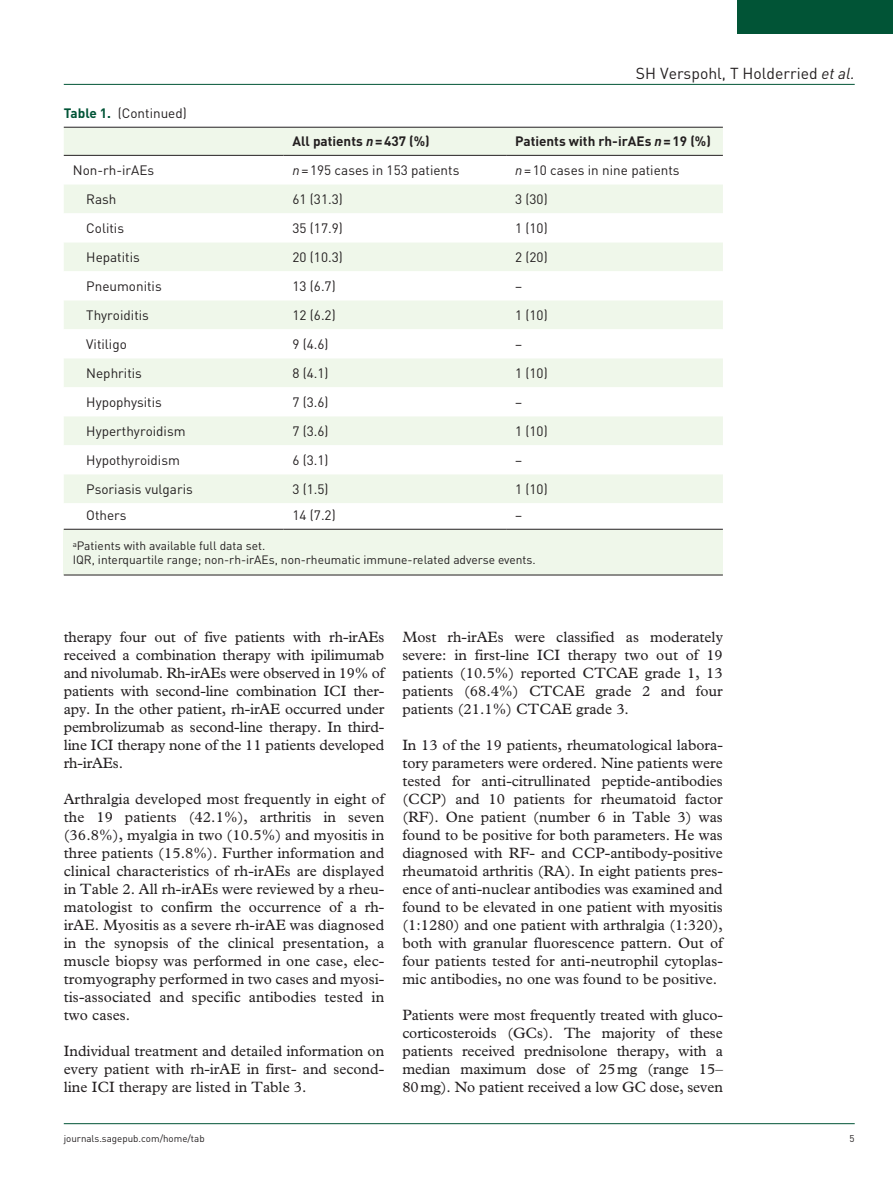
<style>
.page{position:relative;width:893px;height:1191px;background:#fff}
.page>*{position:absolute;margin:0;border:0;box-sizing:border-box;transform-origin:0 0}
.t1{font:15.75px "DIN";color:#231f20}
.t2{font:15px/18px "Plantin Std";color:#231f20;text-align:justify}
.t3{font:13.5px "DIN";color:#231f20}
.t4{font:700 13.5px "DIN";color:#231f20}
.t5{font:12px/14.2px "DIN";color:#231f20}
.t6{font:9.75px "DIN";color:#231f20}
.s1{font-weight:700;color:#015436}
.s2{font-style:italic}
</style>
<div class="page">
<hr style="left:64px;top:84px;width:791px;height:1px;background:#015436">
<hr style="left:64px;top:1123px;width:791px;height:1px;background:#015436">
<div style="left:738px;top:0;width:155px;height:34px;background:#015436"></div>
<div style="left:64px;top:529px;width:659px;height:46px;background:#eff7ea"></div>
<hr style="left:64px;top:574px;width:659px;height:1px;background:#231f20">
<div style="left:64px;top:128px;width:659px;height:27px;background:#eff7ea"></div>
<svg style="left:64px;top:185px;width:659px;height:344px"></svg>
<hr style="left:64px;top:155px;width:219px;height:1px;background:#231f20">
<hr style="left:283px;top:155px;width:223px;height:1px;background:#231f20">
<hr style="left:506px;top:155px;width:217px;height:1px;background:#231f20">
<hr style="left:64px;top:529px;width:219px;height:1px;background:#231f20">
<hr style="left:283px;top:529px;width:223px;height:1px;background:#231f20">
<hr style="left:506px;top:529px;width:217px;height:1px;background:#231f20">
<hr style="left:64px;top:127px;width:659px;height:1px;background:#231f20">
<p class="t3" style="left:64px;top:105px;width:125px"><span class="s1">Table 1.</span> (Continued)</p>
<p class="t1" style="left:636px;top:63px;width:220px">SH Verspohl, T Holderried <span class="s2">et al.</span></p>
<p class="t4" style="left:292px;top:133px;width:139px">All patients <span class="s2">n</span>=437 (%)</p>
<p class="t4" style="left:515px;top:133px;width:197px">Patients with rh-irAEs <span class="s2">n</span>=19 (%)</p>
<p class="t3" style="left:73px;top:162px;width:83px">Non-rh-irAEs</p>
<p class="t3" style="left:292px;top:162px;width:168px"><span class="s2">n</span>=195 cases in 153 patients</p>
<p class="t3" style="left:515px;top:162px;width:166px"><span class="s2">n</span>=10 cases in nine patients</p>
<p class="t3" style="left:86px;top:191px;width:32px">Rash</p>
<p class="t3" style="left:292px;top:191px;width:52px">61 (31.3)</p>
<p class="t3" style="left:515px;top:191px;width:34px">3 (30)</p>
<p class="t3" style="left:86px;top:220px;width:39px">Colitis</p>
<p class="t3" style="left:292px;top:220px;width:52px">35 (17.9)</p>
<p class="t3" style="left:515px;top:220px;width:34px">1 (10)</p>
<p class="t3" style="left:86px;top:249px;width:55px">Hepatitis</p>
<p class="t3" style="left:292px;top:249px;width:52px">20 (10.3)</p>
<p class="t3" style="left:515px;top:249px;width:34px">2 (20)</p>
<p class="t3" style="left:86px;top:278px;width:77px">Pneumonitis</p>
<p class="t3" style="left:292px;top:278px;width:45px">13 (6.7)</p>
<p class="t3" style="left:515px;top:278px;width:9px">−</p>
<p class="t3" style="left:86px;top:307px;width:64px">Thyroiditis</p>
<p class="t3" style="left:292px;top:307px;width:45px">12 (6.2)</p>
<p class="t3" style="left:515px;top:307px;width:34px">1 (10)</p>
<p class="t3" style="left:86px;top:336px;width:42px">Vitiligo</p>
<p class="t3" style="left:292px;top:336px;width:38px">9 (4.6)</p>
<p class="t3" style="left:515px;top:336px;width:9px">−</p>
<p class="t3" style="left:86px;top:365px;width:57px">Nephritis</p>
<p class="t3" style="left:292px;top:365px;width:38px">8 (4.1)</p>
<p class="t3" style="left:515px;top:365px;width:34px">1 (10)</p>
<p class="t3" style="left:86px;top:394px;width:77px">Hypophysitis</p>
<p class="t3" style="left:292px;top:394px;width:38px">7 (3.6)</p>
<p class="t3" style="left:515px;top:394px;width:9px">−</p>
<p class="t3" style="left:86px;top:423px;width:101px">Hyperthyroidism</p>
<p class="t3" style="left:292px;top:423px;width:38px">7 (3.6)</p>
<p class="t3" style="left:515px;top:423px;width:34px">1 (10)</p>
<p class="t3" style="left:86px;top:452px;width:95px">Hypothyroidism</p>
<p class="t3" style="left:292px;top:452px;width:38px">6 (3.1)</p>
<p class="t3" style="left:515px;top:452px;width:9px">−</p>
<p class="t3" style="left:86px;top:481px;width:108px">Psoriasis vulgaris</p>
<p class="t3" style="left:292px;top:481px;width:38px">3 (1.5)</p>
<p class="t3" style="left:515px;top:481px;width:34px">1 (10)</p>
<p class="t3" style="left:86px;top:507px;width:42px">Others</p>
<p class="t3" style="left:292px;top:507px;width:45px">14 (7.2)</p>
<p class="t3" style="left:515px;top:507px;width:9px">−</p>
<p class="t5" style="left:73px;top:538px;width:464px"><sup>a</sup>Patients with available full data set.<br>IQR, interquartile range; non-rh-irAEs, non-rheumatic immune-related adverse events.</p>
<p class="t2" style="left:64px;top:628px;width:322px">therapy four out of five patients with rh-irAEs received a combination therapy with ipilimumab and nivolumab. Rh-irAEs were observed in 19% of patients with second-line combination ICI ther&shy;apy. In the other patient, rh-irAE occurred under pembrolizumab as second-line therapy. In third&shy;line ICI therapy none of the 11 patients developed rh-irAEs.</p>
<p class="t2" style="left:64px;top:790px;width:322px">Arthralgia developed most frequently in eight of the 19 patients (42.1%), arthritis in seven (36.8%), myalgia in two (10.5%) and myositis in three patients (15.8%). Further information and clinical characteristics of rh-irAEs are displayed in Table 2. All rh-irAEs were reviewed by a rheu&shy;matologist to confirm the occurrence of a rh&shy;irAE. Myositis as a severe rh-irAE was diagnosed in the synopsis of the clinical presentation, a muscle biopsy was performed in one case, elec&shy;tromyography performed in two cases and myosi&shy;tis-associated and specific antibodies tested in two cases.</p>
<p class="t2" style="left:64px;top:1042px;width:322px">Individual treatment and detailed information on every patient with rh-irAE in first- and second&shy;line ICI therapy are listed in Table 3.</p>
<p class="t2" style="left:402px;top:628px;width:322px">Most rh-irAEs were classified as moderately severe: in first-line ICI therapy two out of 19 patients (10.5%) reported CTCAE grade 1, 13 patients (68.4%) CTCAE grade 2 and four patients (21.1%) CTCAE grade 3.</p>
<p class="t2" style="left:402px;top:736px;width:322px">In 13 of the 19 patients, rheumatological labora&shy;tory parameters were ordered. Nine patients were tested for anti-citrullinated peptide-antibodies (CCP) and 10 patients for rheumatoid factor (RF). One patient (number 6 in Table 3) was found to be positive for both parameters. He was diagnosed with RF- and CCP-antibody-positive rheumatoid arthritis (RA). In eight patients pres&shy;ence of anti-nuclear antibodies was examined and found to be elevated in one patient with myositis (1:1280) and one patient with arthralgia (1:320), both with granular fluorescence pattern. Out of four patients tested for anti-neutrophil cytoplas&shy;mic antibodies, no one was found to be positive.</p>
<p class="t2" style="left:402px;top:1006px;width:322px">Patients were most frequently treated with gluco&shy;corticosteroids (GCs). The majority of these patients received prednisolone therapy, with a median maximum dose of 25mg (range 15– 80mg). No patient received a low GC dose, seven</p>
<p class="t6" style="left:64px;top:1132px;width:142px">journals.sagepub.com/home/tab</p>
<p class="t6" style="left:850px;top:1132px;width:7px">5</p>
</div>
